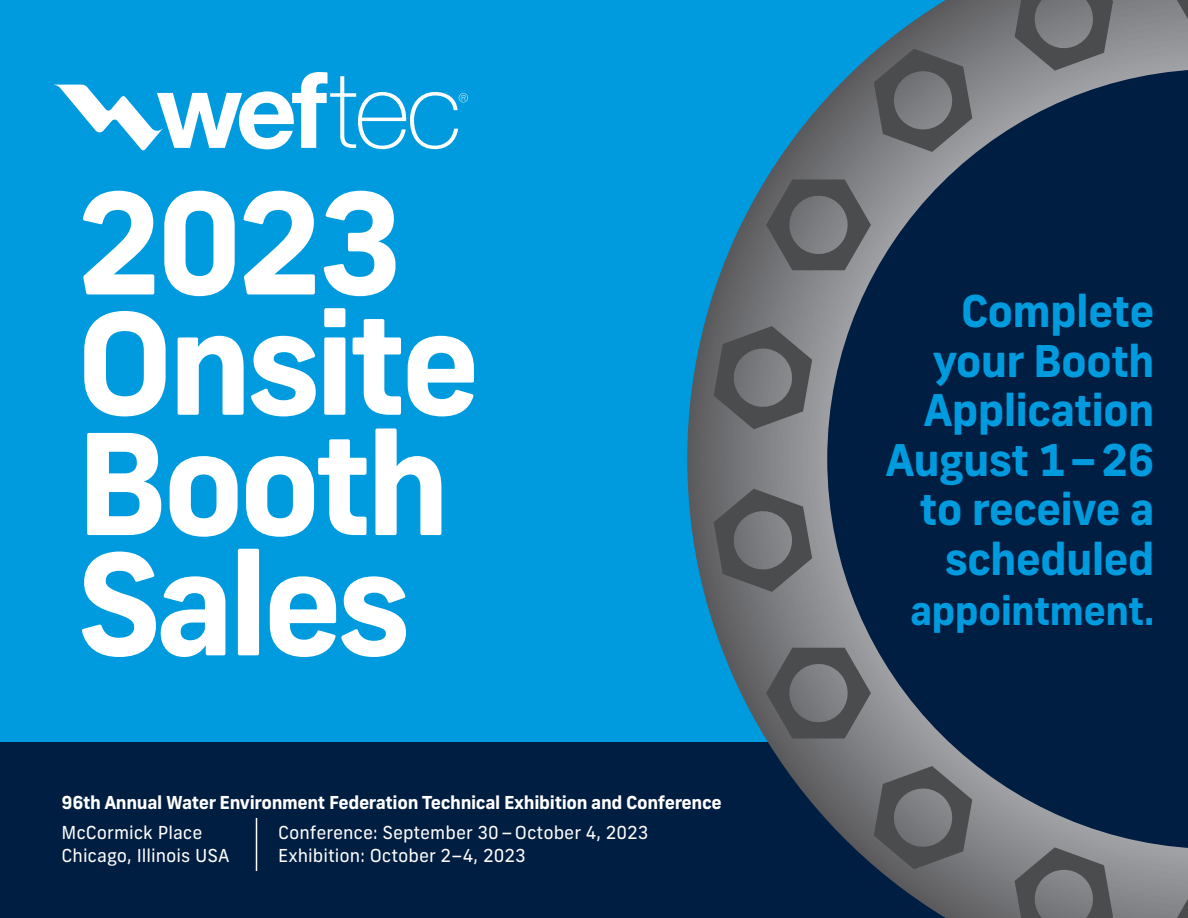
<style>
.page{position:relative;width:1188px;height:918px;background:#009bde}
.page>*{position:absolute;margin:0;border:0;box-sizing:border-box;transform-origin:0 0}
.t1{font:700 139.5px/120.3px "New Frank";letter-spacing:-.045em;color:#fff}
.t2{font:700 43.65px/49.5px "New Frank";letter-spacing:-.02em;color:#009bde;text-align:right}
.t3{font:700 39.3px "New Frank";letter-spacing:-.02em;color:#009bde}
.t4{font:17.85px/23px "New Frank";color:#fff}
.t5{font:700 17.85px "New Frank";letter-spacing:-.02em;color:#fff}
</style>
<div class="page">
<svg style="left:54px;top:72px;width:414px;height:78px"></svg>
<div style="left:0;top:742px;width:1188px;height:176px;background:#001e41"></div>
<svg style="left:687px;top:0;width:501px;height:918px"></svg>
<svg style="left:1172px;top:0;width:16px;height:36px"></svg>
<svg style="left:1015px;top:0;width:98px;height:69px;background:#696b6d"></svg>
<svg style="left:874px;top:49px;width:98px;height:20px;background:#5d5e60"></svg>
<svg style="left:766px;top:180px;width:61px;height:90px;background:#606163"></svg>
<svg style="left:714px;top:326px;width:98px;height:103px;background:#656668"></svg>
<svg style="left:714px;top:489px;width:98px;height:103px;background:#656668"></svg>
<svg style="left:766px;top:648px;width:61px;height:90px;background:#606163"></svg>
<svg style="left:874px;top:849px;width:98px;height:20px;background:#5d5e60"></svg>
<svg style="left:1015px;top:849px;width:98px;height:69px;background:#696b6d"></svg>
<svg style="left:1172px;top:882px;width:16px;height:36px"></svg>
<svg style="left:827px;top:69px;width:361px;height:780px;background:#1d3450"></svg>
<hr style="left:256px;top:818px;width:1px;height:53px;background:#fff">
<p class="t1" style="left:76px;top:182px;width:407px">2023<br>Onsite<br>Booth<br>Sales</p>
<p class="t5" style="left:62px;top:791px;width:662px">96th Annual Water Environment Federation Technical Exhibition and Conference</p>
<p class="t4" style="left:62px;top:821px;width:169px">McCormick Place<br>Chicago, Illinois USA</p>
<p class="t4" style="left:278px;top:821px;width:372px">Conference: September 30–October 4, 2023<br>Exhibition: October 2–4, 2023</p>
<p class="t2" style="left:885px;top:286px;width:271px">Complete your Booth<br>Application<br>August 1–26 to receive a scheduled</p>
<p class="t3" style="left:910px;top:585px;width:246px">appointment.</p>
</div>
